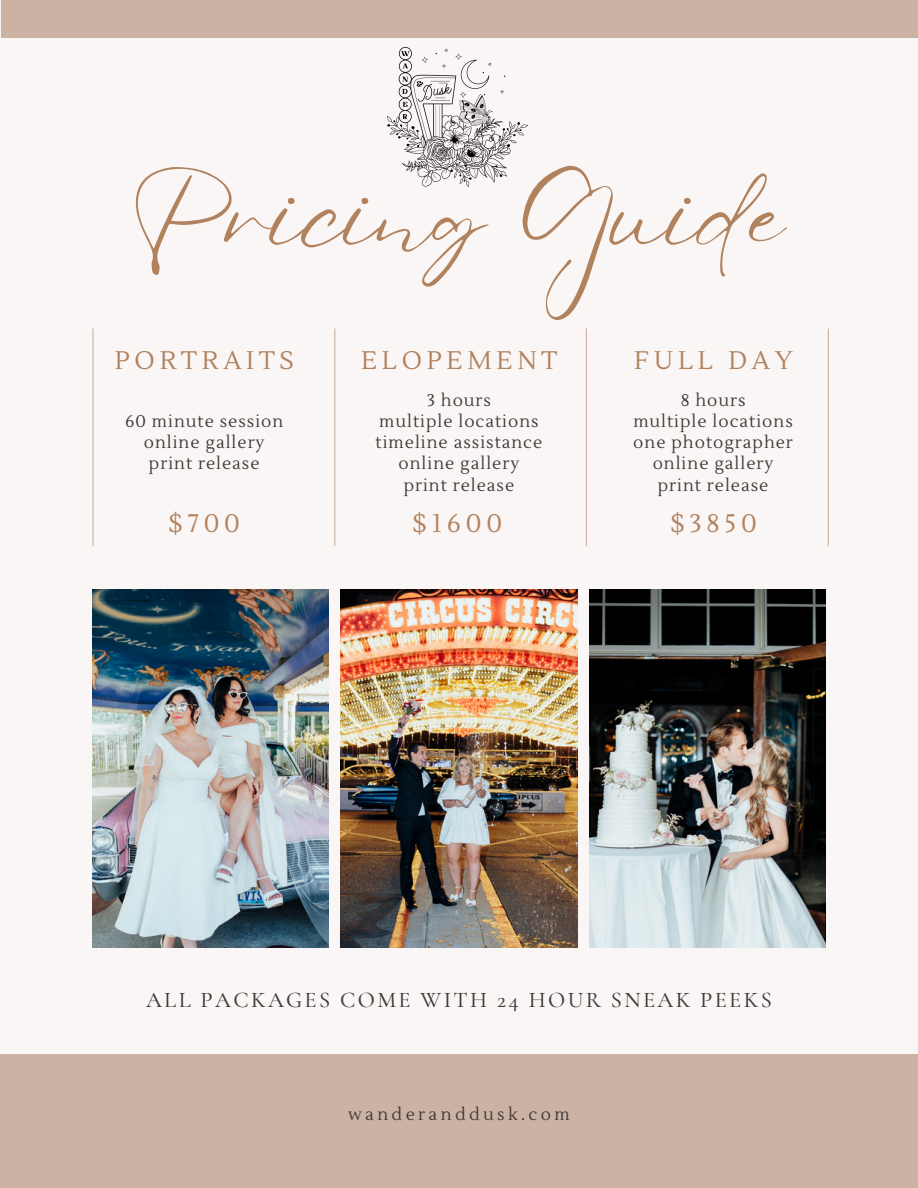
<style>
.page{position:relative;width:918px;height:1188px;background:#faf6f5}
.page>*{position:absolute;margin:0;border:0;box-sizing:border-box;transform-origin:0 0}
.t1{font:103.5px "Eyesome Script";color:#b1825e}
.t2{font:25.35px "Lustria";letter-spacing:.185em;color:#b1825e}
.t3{font:500 22.5px "Cormorant Garamond";letter-spacing:.105em;color:#403737}
.t4{font:16.95px "Lustria";letter-spacing:.06em;color:#403737}
.t5{font:16.95px "Lustria";letter-spacing:.205em;color:#403737}
</style>
<div class="page">
<img style="left:92px;top:590px;width:237px;height:357px">
<img style="left:341px;top:590px;width:236px;height:357px">
<img style="left:589px;top:590px;width:236px;height:357px">
<div style="left:1px;top:0;width:917px;height:38px;background:#cbb2a3"></div>
<div style="left:0;top:1054px;width:918px;height:134px;background:#cbb2a3"></div>
<hr style="left:92px;top:329px;width:2px;height:217px;background:#cbb2a3">
<hr style="left:586px;top:329px;width:1px;height:217px;background:#cbb2a3">
<hr style="left:334px;top:329px;width:1px;height:217px;background:#cbb2a3">
<hr style="left:828px;top:329px;width:1px;height:217px;background:#cbb2a3">
<img style="left:388px;top:48px;width:139px;height:138px">
<p class="t1" style="left:131px;top:147px;width:656px">Pricing Guide</p>
<h2 class="t2" style="left:115px;top:345px;width:181px">PORTRAITS</h2>
<p class="t4" style="left:125px;top:411px;width:160px">60 minute session</p>
<p class="t4" style="left:144px;top:432px;width:122px">online gallery</p>
<p class="t4" style="left:149px;top:453px;width:112px">print release</p>
<h2 class="t2" style="left:361px;top:345px;width:198px">ELOPEMENT</h2>
<h2 class="t2" style="left:634px;top:345px;width:160px">FULL DAY</h2>
<p class="t4" style="left:427px;top:390px;width:65px">3 hours</p>
<p class="t4" style="left:379px;top:411px;width:161px">multiple locations</p>
<p class="t4" style="left:376px;top:432px;width:168px">timeline assistance</p>
<p class="t4" style="left:399px;top:453px;width:122px">online gallery</p>
<p class="t4" style="left:404px;top:474px;width:112px">print release</p>
<p class="t4" style="left:681px;top:390px;width:66px">8 hours</p>
<p class="t4" style="left:633px;top:411px;width:161px">multiple locations</p>
<p class="t4" style="left:633px;top:432px;width:161px">one photographer</p>
<p class="t4" style="left:653px;top:453px;width:122px">online gallery</p>
<h2 class="t4" style="left:658px;top:474px;width:112px">print release</h2>
<h2 class="t2" style="left:168px;top:508px;width:73px">$700</h2>
<h2 class="t2" style="left:412px;top:508px;width:91px">$1600</h2>
<p class="t2" style="left:671px;top:508px;width:88px">$3850</p>
<h3 class="t3" style="left:146px;top:987px;width:627px">ALL PACKAGES COME WITH 24 HOUR SNEAK PEEKS</h3>
<h1 class="t5" style="left:348px;top:1104px;width:223px">wanderanddusk.com</h1>
</div>
